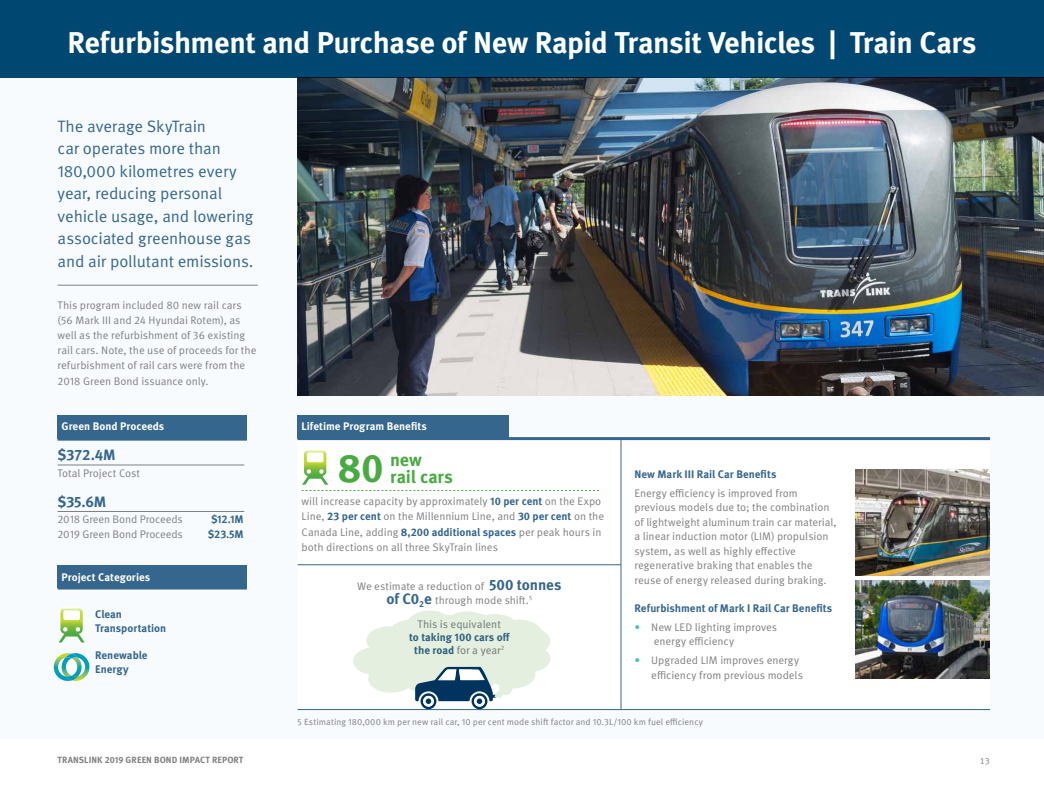
<style>
.page{position:relative;width:1044px;height:792px;background:#fff}
.page>*{position:absolute;margin:0;border:0;box-sizing:border-box;transform-origin:0 0}
.t1{font:700 40px "Meta Pro";color:#49aa42}
.t2{font:700 30px "Meta Pro";letter-spacing:-.02em;color:#fff}
.t3{font:700 18px/17px "Meta Pro";letter-spacing:-.005em;color:#49aa42}
.t4{font:16.5px/22.5px "Meta OT Norm";letter-spacing:-.01em;color:#35668d}
.t5{font:700 15px "Meta Pro";letter-spacing:-.005em;color:#35668d}
.t6{font:11px/14.5px "Meta OT Norm";letter-spacing:-.005em;color:#807f83}
.t7{font:700 11px/14px "Meta Pro";color:#35668d}
.t8{font:700 11px "Meta Pro";color:#fff}
.t9{font:9px "Meta OT Norm";letter-spacing:.01em;color:#807f83}
.t10{font:700 9px "Meta Pro";letter-spacing:.01em;color:#807f83}
.t11{font:9px "Meta Pro";color:#807f83}
.s1{font-family:"Meta Pro";font-weight:700;color:#35668d}
.s2{font-family:"Meta Pro";font-weight:700;font-size:15px;color:#35668d}
.s3{color:#45c1c0}
</style>
<div class="page">
<div style="left:0;top:78px;width:1044px;height:661px;background:#f8fbfe"></div>
<div style="left:298px;top:415px;width:211px;height:24px;background:#35668d"></div>
<svg style="left:298px;top:440px;width:692px;height:269px"></svg>
<hr style="left:298px;top:437px;width:211px;height:3px;background:#35668d">
<hr style="left:298px;top:565px;width:211px;height:1px;background:#35668d">
<hr style="left:509px;top:565px;width:112px;height:1px;background:#35668d">
<hr style="left:298px;top:709px;width:211px;height:1px;background:#35668d">
<hr style="left:509px;top:709px;width:112px;height:1px;background:#35668d">
<hr style="left:621px;top:709px;width:369px;height:1px;background:#35668d">
<hr style="left:621px;top:440px;width:1px;height:125px;background:#35668d">
<hr style="left:621px;top:565px;width:1px;height:144px;background:#35668d">
<hr style="left:509px;top:437px;width:112px;height:3px;background:#35668d">
<hr style="left:621px;top:437px;width:369px;height:3px;background:#35668d">
<hr style="left:58px;top:285px;width:200px;height:1px;background:#807f83">
<hr style="left:58px;top:465px;width:186px;height:1px;background:#807f83">
<hr style="left:58px;top:511px;width:186px;height:1px;background:#807f83">
<div style="left:58px;top:415px;width:189px;height:24px;background:#35668d"></div>
<hr style="left:58px;top:438px;width:189px;height:3px;background:#35668d">
<div style="left:58px;top:565px;width:189px;height:23px;background:#35668d"></div>
<hr style="left:58px;top:587px;width:189px;height:3px;background:#35668d">
<img style="left:298px;top:78px;width:746px;height:318px">
<svg style="left:58px;top:608px;width:27px;height:35px"></svg>
<svg style="left:53px;top:653px;width:37px;height:28px"></svg>
<svg style="left:301px;top:448px;width:298px;height:43px"></svg>
<div style="left:505px;top:644px;width:45px;height:29px;background:#e4efe0;border-radius:50%"></div>
<div style="left:490px;top:660px;width:45px;height:28px;background:#e4efe0;border-radius:50%"></div>
<div style="left:403px;top:665px;width:46px;height:28px;background:#e4efe0;border-radius:50%"></div>
<div style="left:452px;top:614px;width:46px;height:28px;background:#e4efe0;border-radius:50%"></div>
<div style="left:445px;top:611px;width:45px;height:29px;background:#e4efe0;border-radius:50%"></div>
<div style="left:407px;top:611px;width:46px;height:28px;background:#e4efe0;border-radius:50%"></div>
<div style="left:389px;top:620px;width:46px;height:28px;background:#e4efe0;border-radius:50%"></div>
<div style="left:505px;top:627px;width:45px;height:28px;background:#e4efe0;border-radius:50%"></div>
<div style="left:496px;top:620px;width:46px;height:28px;background:#e4efe0;border-radius:50%"></div>
<div style="left:481px;top:621px;width:45px;height:29px;background:#e4efe0;border-radius:50%"></div>
<div style="left:472px;top:614px;width:46px;height:28px;background:#e4efe0;border-radius:50%"></div>
<div style="left:426px;top:615px;width:46px;height:28px;background:#e4efe0;border-radius:50%"></div>
<div style="left:409px;top:623px;width:46px;height:28px;background:#e4efe0;border-radius:50%"></div>
<div style="left:366px;top:626px;width:46px;height:29px;background:#e4efe0;border-radius:50%"></div>
<div style="left:353px;top:647px;width:46px;height:28px;background:#e4efe0;border-radius:50%"></div>
<div style="left:470px;top:644px;width:45px;height:28px;background:#e4efe0;border-radius:50%"></div>
<div style="left:445px;top:638px;width:46px;height:29px;background:#e4efe0;border-radius:50%"></div>
<div style="left:424px;top:645px;width:46px;height:28px;background:#e4efe0;border-radius:50%"></div>
<div style="left:403px;top:652px;width:46px;height:28px;background:#e4efe0;border-radius:50%"></div>
<div style="left:368px;top:665px;width:46px;height:28px;background:#e4efe0;border-radius:50%"></div>
<div style="left:391px;top:632px;width:46px;height:28px;background:#e4efe0;border-radius:50%"></div>
<div style="left:378px;top:646px;width:46px;height:28px;background:#e4efe0;border-radius:50%"></div>
<div style="left:496px;top:690px;width:7px;height:8px;background:#e4efe0;border-radius:50%"></div>
<svg style="left:415px;top:667px;width:82px;height:42px"></svg>
<div style="left:499px;top:680px;width:13px;height:15px;background:#e4efe0;border-radius:50%"></div>
<img style="left:855px;top:469px;width:135px;height:106px">
<img style="left:855px;top:580px;width:135px;height:99px">
<div style="left:0;top:0;width:1044px;height:78px;background:#004872"></div>
<h2 class="t2" style="left:67px;top:23px;width:911px">Refurbishment and Purchase of New Rapid Transit Vehicles | Train Cars</h2>
<h3 class="t4" style="left:58px;top:115px;width:198px">The average SkyTrain<br>car operates more than<br>180,000 kilometres every year, reducing personal vehicle usage, and lowering associated greenhouse gas and air pollutant emissions.</h3>
<p class="t6" style="left:58px;top:298px;width:200px;line-height:15px">This program included 80 new rail cars (56 Mark III and 24 Hyundai Rotem), as well as the refurbishment of 36 existing rail cars. Note, the use of proceeds for the refurbishment of rail cars were from the</p>
<p class="t6" style="left:58px;top:375px;width:153px">2018 Green Bond issuance only.</p>
<p class="t8" style="left:62px;top:419px;width:104px">Green Bond Proceeds</p>
<h3 class="t5" style="left:58px;top:446px;width:60px">$372.4M</h3>
<p class="t6" style="left:58px;top:466px;width:84px">Total Project Cost</p>
<h3 class="t5" style="left:58px;top:492px;width:50px">$35.6M</h3>
<p class="t6" style="left:58px;top:513px;width:127px">2018 Green Bond Proceeds</p>
<p class="t7" style="left:211px;top:513px;width:34px">$12.1M</p>
<p class="t6" style="left:58px;top:527px;width:127px">2019 Green Bond Proceeds</p>
<p class="t7" style="left:208px;top:527px;width:37px">$23.5M</p>
<p class="t8" style="left:62px;top:570px;width:90px">Project Categories</p>
<p class="t7" style="left:95px;top:607px;width:73px">Clean<br>Transportation</p>
<p class="t7" style="left:95px;top:649px;width:54px">Renewable<br>Energy</p>
<p class="t8" style="left:302px;top:419px;width:127px">Lifetime Program Benefits</p>
<h1 class="t1" style="left:338px;top:443px;width:48px">80</h1>
<h3 class="t3" style="left:390px;top:452px;width:64px">new<br>rail cars</h3>
<p class="t6" style="left:302px;top:493px;width:304px;line-height:15.5px">will increase capacity by approximately <span class="s1">10 per cent</span> on the Expo Line, <span class="s1">23 per cent</span> on the Millennium Line, and <span class="s1">30 per cent</span> on the Canada Line, adding <span class="s1">8,200 additional spaces</span> per peak hours in both directions on all three SkyTrain lines</p>
<p class="t6" style="left:357px;top:579px;width:206px;text-align:center">We estimate a reduction of <span class="s2">500 tonnes of C0</span><sub>2</sub><span class="s2">e</span> through mode shift.<sup>5</sup></p>
<p class="t6" style="left:418px;top:617px;width:85px">This is equivalent</p>
<p class="t7" style="left:409px;top:630px;width:102px">to taking 100 cars off</p>
<p class="t6" style="left:414px;top:643px;width:91px"><span class="s1">the road</span> for a year<sup>2</sup></p>
<p class="t7" style="left:635px;top:467px;width:144px">New Mark III Rail Car Benefits</p>
<p class="t6" style="left:635px;top:486px;width:204px">Energy efficiency is improved from previous models due to; the combination of lightweight aluminum train car material, a linear induction motor (LIM) propulsion system, as well as highly effective regenerative braking that enables the reuse of energy released during braking.</p>
<p class="t7" style="left:635px;top:601px;width:199px">Refurbishment of Mark I Rail Car Benefits</p>
<p class="t6" style="left:654px;top:620px;width:125px;text-indent:-19px"><span class="s3">•</span> New LED lighting improves energy efficiency</p>
<p class="t6" style="left:651px;top:653px;width:153px;text-indent:-17px"><span class="s3">•</span> Upgraded LIM improves energy efficiency from previous models</p>
<p class="t9" style="left:298px;top:717px;width:407px">5 Estimating 180,000 km per new rail car, 10 per cent mode shift factor and 10.3L/100 km fuel efficiency</p>
<p class="t10" style="left:58px;top:754px;width:187px">TRANSLINK 2019 GREEN BOND IMPACT REPORT</p>
<p class="t11" style="left:980px;top:755px;width:12px">13</p>
</div>
